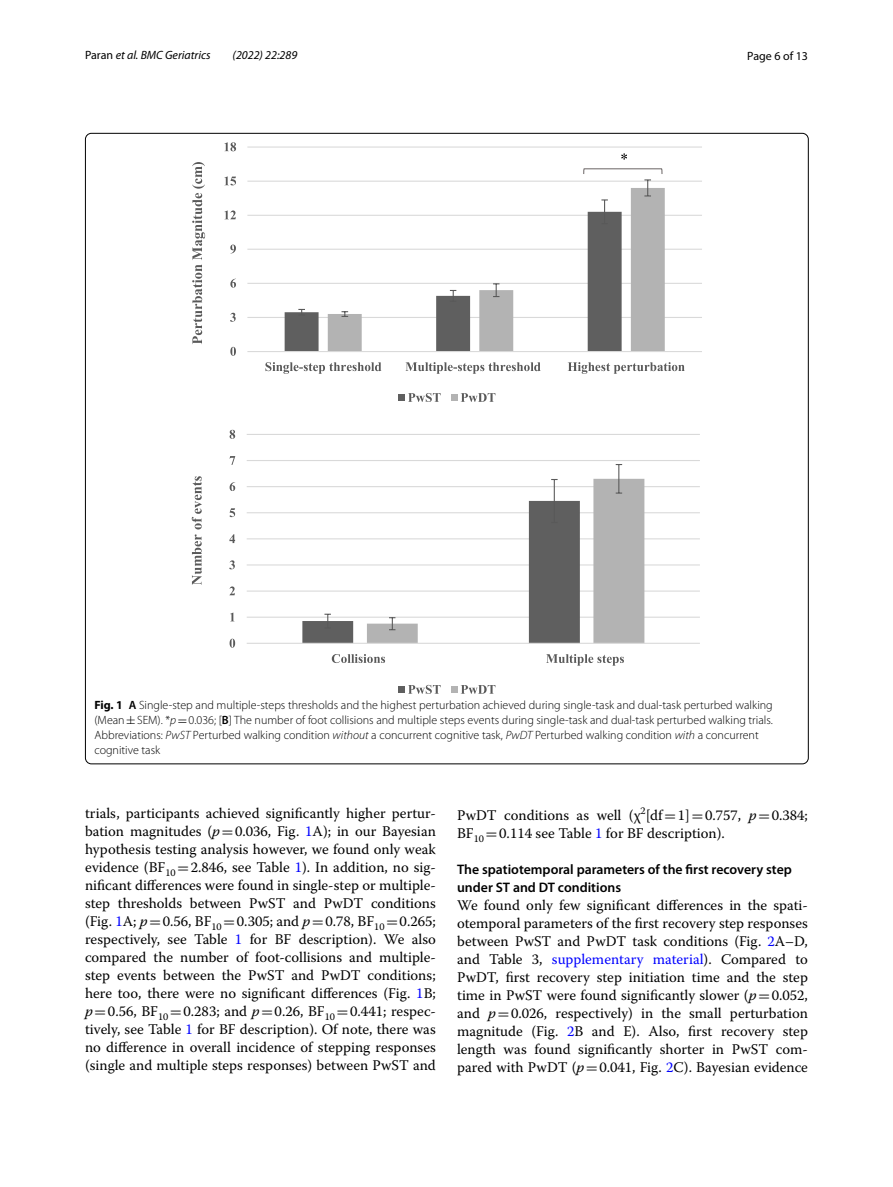
<style>
.page{position:relative;width:893px;height:1187px;background:#fff}
.page>*{position:absolute;margin:0;border:0;box-sizing:border-box;transform-origin:0 0}
.t1{font:14.7px/18px "Warnock Pro";color:#000;text-align:justify}
.t2{font:600 13.8px/18px "Myriad Pro";color:#000}
.t3{font:300 12px/15px "Myriad Pro";color:#000}
.t4{font:italic 12px "Myriad Pro";color:#000}
.t5{font:12px "Myriad Pro";color:#000}
.s1{font-style:normal}
.s2{font-weight:700}
.s3{font-weight:600}
.s4{font-family:"MTSY";font-weight:400}
.s5{font-style:italic}
.s6{font-family:"MTSY"}
.s7{color:#00f}
</style>
<div class="page">
<hr style="left:247px;top:616px;width:453px;height:1px;background:#d9d9d9">
<hr style="left:247px;top:590px;width:453px;height:1px;background:#d9d9d9">
<hr style="left:247px;top:564px;width:453px;height:1px;background:#d9d9d9">
<hr style="left:247px;top:538px;width:453px;height:1px;background:#d9d9d9">
<hr style="left:247px;top:512px;width:453px;height:1px;background:#d9d9d9">
<hr style="left:247px;top:486px;width:453px;height:1px;background:#d9d9d9">
<hr style="left:247px;top:460px;width:453px;height:1px;background:#d9d9d9">
<hr style="left:247px;top:434px;width:453px;height:1px;background:#d9d9d9">
<svg style="left:580px;top:479px;width:64px;height:163px;fill:#b3b3b3"></svg>
<svg style="left:302px;top:479px;width:278px;height:163px"></svg>
<svg style="left:616px;top:464px;width:6px;height:29px"></svg>
<hr style="left:247px;top:642px;width:453px;height:1px;background:#d9d9d9">
<svg style="left:230px;top:638px;width:5px;height:9px"></svg>
<svg style="left:230px;top:612px;width:4px;height:9px"></svg>
<svg style="left:229px;top:586px;width:6px;height:9px"></svg>
<svg style="left:229px;top:560px;width:6px;height:9px"></svg>
<svg style="left:229px;top:534px;width:6px;height:9px"></svg>
<svg style="left:230px;top:508px;width:5px;height:9px"></svg>
<svg style="left:230px;top:482px;width:5px;height:9px"></svg>
<svg style="left:230px;top:456px;width:5px;height:9px"></svg>
<svg style="left:230px;top:430px;width:5px;height:9px"></svg>
<svg style="left:332px;top:654px;width:53px;height:9px"></svg>
<svg style="left:546px;top:654px;width:78px;height:11px"></svg>
<svg style="left:192px;top:476px;width:10px;height:109px"></svg>
<div style="left:398px;top:686px;width:7px;height:6px;background:#5f5f5f"></div>
<svg style="left:408px;top:684px;width:33px;height:10px"></svg>
<div style="left:451px;top:686px;width:7px;height:6px;background:#b3b3b3"></div>
<svg style="left:461px;top:685px;width:34px;height:8px"></svg>
<hr style="left:247px;top:317px;width:455px;height:1px;background:#d9d9d9">
<hr style="left:247px;top:283px;width:455px;height:1px;background:#d9d9d9">
<hr style="left:247px;top:249px;width:455px;height:1px;background:#d9d9d9">
<hr style="left:247px;top:215px;width:455px;height:1px;background:#d9d9d9">
<hr style="left:247px;top:181px;width:455px;height:1px;background:#d9d9d9">
<hr style="left:247px;top:146px;width:455px;height:2px;background:#d9d9d9">
<svg style="left:285px;top:248px;width:43px;height:103px"></svg>
<svg style="left:328px;top:188px;width:337px;height:163px"></svg>
<svg style="left:298px;top:309px;width:7px;height:6px"></svg>
<svg style="left:450px;top:290px;width:6px;height:12px"></svg>
<svg style="left:342px;top:311px;width:6px;height:6px"></svg>
<svg style="left:493px;top:283px;width:6px;height:14px"></svg>
<hr style="left:247px;top:351px;width:455px;height:1px;background:#d9d9d9">
<svg style="left:230px;top:347px;width:6px;height:9px"></svg>
<svg style="left:230px;top:313px;width:6px;height:9px"></svg>
<svg style="left:230px;top:279px;width:6px;height:8px"></svg>
<svg style="left:230px;top:244px;width:6px;height:9px"></svg>
<svg style="left:224px;top:210px;width:12px;height:9px"></svg>
<svg style="left:224px;top:176px;width:12px;height:9px"></svg>
<svg style="left:224px;top:142px;width:12px;height:9px"></svg>
<svg style="left:265px;top:362px;width:116px;height:12px"></svg>
<svg style="left:405px;top:362px;width:136px;height:12px"></svg>
<svg style="left:568px;top:362px;width:117px;height:12px"></svg>
<svg style="left:192px;top:162px;width:13px;height:182px"></svg>
<div style="left:398px;top:394px;width:7px;height:7px;background:#5f5f5f"></div>
<svg style="left:408px;top:393px;width:33px;height:9px"></svg>
<div style="left:451px;top:394px;width:7px;height:7px;background:#b3b3b3"></div>
<svg style="left:461px;top:393px;width:34px;height:9px"></svg>
<svg style="left:621px;top:153px;width:6px;height:7px"></svg>
<svg style="left:583px;top:168px;width:80px;height:56px"></svg>
<p class="t4" style="left:85px;top:48px;width:127px"><span class="s1">Paran</span> et al. BMC Geriatrics</p>
<p class="t4" style="left:233px;top:48px;width:66px">(2022) 22:289</p>
<p class="t5" style="left:747px;top:48px;width:62px">Page 6 of 13</p>
<p class="t3" style="left:94px;top:697px;width:680px"><span class="s2">Fig. 1</span> <span class="s3">A</span> Single-step and multiple-steps thresholds and the highest perturbation achieved during single-task and dual-task perturbed walking (Mean<span class="s4">±</span>SEM). *<span class="s5">p</span><span class="s4">=</span>0.036; [<span class="s3">B</span>] The number of foot collisions and multiple steps events during single-task and dual-task perturbed walking trials.<br>Abbreviations: <span class="s5">PwST</span> Perturbed walking condition <span class="s5">without</span> a concurrent cognitive task, <span class="s5">PwDT</span> Perturbed walking condition <span class="s5">with</span> a concurrent cognitive task</p>
<p class="t1" style="left:85px;top:804px;width:352px">trials, participants achieved significantly higher pertur&shy;bation magnitudes (<span class="s5">p</span><span class="s6">=</span>0.036, Fig. <span class="s7">1</span>A); in our Bayesian hypothesis testing analysis however, we found only weak evidence (BF<sub>10</sub> <span class="s6">=</span>2.846, see Table <span class="s7">1</span>). In addition, no sig&shy;nificant differences were found in single-step or multiple&shy;step thresholds between PwST and PwDT conditions (Fig. <span class="s7">1</span>A; <span class="s5">p</span><span class="s6">=</span>0.56, BF<sub>10</sub> <span class="s6">=</span>0.305; and <span class="s5">p</span><span class="s6">=</span>0.78, BF<sub>10</sub> <span class="s6">=</span>0.265; respectively, see Table <span class="s7">1</span> for BF description). We also compared the number of foot-collisions and multiple&shy;step events between the PwST and PwDT conditions; here too, there were no significant differences (Fig. <span class="s7">1</span>B; <span class="s5">p</span><span class="s6">=</span>0.56, BF<sub>10</sub> <span class="s6">=</span>0.283; and <span class="s5">p</span><span class="s6">=</span>0.26, BF<sub>10</sub> <span class="s6">=</span>0.441; respec&shy;tively, see Table <span class="s7">1</span> for BF description). Of note, there was no difference in overall incidence of stepping responses (single and multiple steps responses) between PwST and</p>
<p class="t1" style="left:457px;top:806px;width:352px">PwDT conditions as well (χ<sup>2</sup>[df<span class="s6">=</span>1]<span class="s6">=</span>0.757, <span class="s5">p</span><span class="s6">=</span>0.384;<br>BF<sub>10</sub> <span class="s6">=</span>0.114 see Table <span class="s7">1</span> for BF description).</p>
<p class="t2" style="left:457px;top:860px;width:336px">The spatiotemporal parameters of the first recovery step under ST and DT conditions</p>
<p class="t1" style="left:457px;top:896px;width:352px">We found only few significant differences in the spati&shy;otemporal parameters of the first recovery step responses between PwST and PwDT task conditions (Fig. <span class="s7">2</span>A–D, and Table 3, <span class="s7">supplementary material</span>). Compared to PwDT, first recovery step initiation time and the step time in PwST were found significantly slower (<span class="s5">p</span><span class="s6">=</span>0.052, and <span class="s5">p</span><span class="s6">=</span>0.026, respectively) in the small perturbation magnitude (Fig. <span class="s7">2</span>B and E). Also, first recovery step length was found significantly shorter in PwST com&shy;pared with PwDT (<span class="s5">p</span><span class="s6">=</span>0.041, Fig. <span class="s7">2</span>C). Bayesian evidence</p>
</div>
